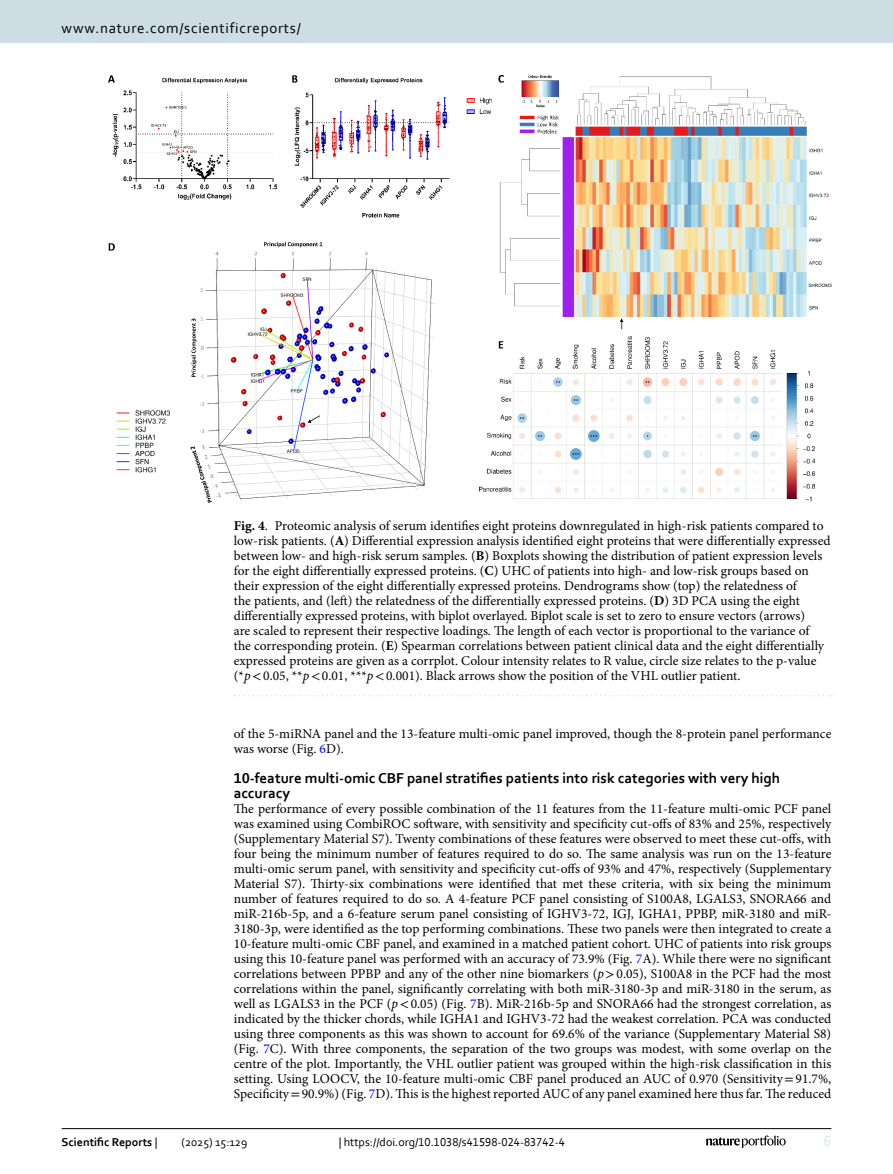
<style>
.page{position:relative;width:893px;height:1174px;background:#fff}
.page>*{position:absolute;margin:0;border:0;box-sizing:border-box;transform-origin:0 0}
.Head_2{font:700 15px/15px "Corbel";color:#000}
.t1{font:15px "Corbel";letter-spacing:.05em;color:#000}
.t2{font:15px "Corbel";color:#d9e4eb}
.Body_Text{font:13.5px/15px "Minion Pro";letter-spacing:-.005em;color:#000}
.Figure_Caption{font:13.5px/15px "Minion Pro";color:#000}
.t3{font:12px "Corbel";color:#000}
.t4{font:700 12px "Corbel";color:#000}
.s1{font-weight:700}
.s2{font-style:italic}
.s3{font-family:"STIX"}
.s4{color:#00f}
.s5{font-weight:400}
</style>
<div class="page">
<img style="left:108px;top:76px;width:723px;height:426px">
<svg style="left:235px;top:695px;width:597px;height:1px"></svg>
<hr style="left:62px;top:1128px;width:769px;height:1px;background:#000">
<svg style="left:706px;top:1135px;width:80px;height:12px"></svg>
<div style="left:0;top:0;width:893px;height:43px;background:#cedde4"></div>
<p class="t1" style="left:62px;top:18px;width:241px">www.nature.com/scientificreports/</p>
<p class="Figure_Caption" style="left:234px;top:518px;width:598px"><span class="s1">Fig. 4</span>. Proteomic analysis of serum identifies eight proteins downregulated in high-risk patients compared to low-risk patients. (<span class="s1">A</span>) Differential expression analysis identified eight proteins that were differentially expressed between low- and high-risk serum samples. (<span class="s1">B</span>) Boxplots showing the distribution of patient expression levels for the eight differentially expressed proteins. (<span class="s1">C</span>) UHC of patients into high- and low-risk groups based on their expression of the eight differentially expressed proteins. Dendrograms show (top) the relatedness of<br>the patients, and (left) the relatedness of the differentially expressed proteins. (<span class="s1">D</span>) 3D PCA using the eight differentially expressed proteins, with biplot overlayed. Biplot scale is set to zero to ensure vectors (arrows)<br>are scaled to represent their respective loadings. The length of each vector is proportional to the variance of<br>the corresponding protein. (<span class="s1">E</span>) Spearman correlations between patient clinical data and the eight differentially expressed proteins are given as a corrplot. Colour intensity relates to R value, circle size relates to the p-value (*<span class="s2">p</span><span class="s3">&lt;</span>0.05, **<span class="s2">p</span><span class="s3">&lt;</span>0.01, ***<span class="s2">p</span><span class="s3">&lt;</span>0.001). Black arrows show the position of the VHL outlier patient.</p>
<p class="Body_Text" style="left:234px;top:726px;width:599px">of the 5-miRNA panel and the 13-feature multi-omic panel improved, though the 8-protein panel performance was worse (Fig. <span class="s4">6</span>D).</p>
<p class="Head_2" style="left:234px;top:770px;width:548px">10-feature multi-omic CBF panel stratifies patients into risk categories with very high accuracy</p>
<p class="Body_Text" style="left:234px;top:801px;width:599px;text-align:justify">The performance of every possible combination of the 11 features from the 11-feature multi-omic PCF panel was examined using CombiROC software, with sensitivity and specificity cut-offs of 83% and 25%, respectively (Supplementary Material S7). Twenty combinations of these features were observed to meet these cut-offs, with four being the minimum number of features required to do so. The same analysis was run on the 13-feature multi-omic serum panel, with sensitivity and specificity cut-offs of 93% and 47%, respectively (Supplementary Material S7). Thirty-six combinations were identified that met these criteria, with six being the minimum number of features required to do so. A 4-feature PCF panel consisting of S100A8, LGALS3, SNORA66 and miR-216b-5p, and a 6-feature serum panel consisting of IGHV3-72, IGJ, IGHA1, PPBP, miR-3180 and miR-3180-3p, were identified as the top performing combinations. These two panels were then integrated to create a 10-feature multi-omic CBF panel, and examined in a matched patient cohort. UHC of patients into risk groups using this 10-feature panel was performed with an accuracy of 73.9% (Fig. <span class="s4">7</span>A). While there were no significant correlations between PPBP and any of the other nine biomarkers (<span class="s2">p</span><span class="s3">&gt;</span>0.05), S100A8 in the PCF had the most correlations within the panel, significantly correlating with both miR-3180-3p and miR-3180 in the serum, as well as LGALS3 in the PCF (<span class="s2">p</span><span class="s3">&lt;</span>0.05) (Fig. <span class="s4">7</span>B). MiR-216b-5p and SNORA66 had the strongest correlation, as indicated by the thicker chords, while IGHA1 and IGHV3-72 had the weakest correlation. PCA was conducted using three components as this was shown to account for 69.6% of the variance (Supplementary Material S8) (Fig. <span class="s4">7</span>C). With three components, the separation of the two groups was modest, with some overlap on the centre of the plot. Importantly, the VHL outlier patient was grouped within the high-risk classification in this setting. Using LOOCV, the 10-feature multi-omic CBF panel produced an AUC of 0.970 (Sensitivity<span class="s3">=</span>91.7%, Specificity<span class="s3">=</span>90.9%) (Fig. <span class="s4">7</span>D). This is the highest reported AUC of any panel examined here thus far. The reduced</p>
<p class="t4" style="left:62px;top:1134px;width:97px">Scientific Reports <span class="s5">|</span></p>
<p class="t3" style="left:181px;top:1134px;width:67px">(2025) 15:129</p>
<p class="t3" style="left:339px;top:1134px;width:228px">| https://doi.org/10.1038/s41598-024-83742-4</p>
<p class="t2" style="left:824px;top:1132px;width:9px">6</p>
</div>
